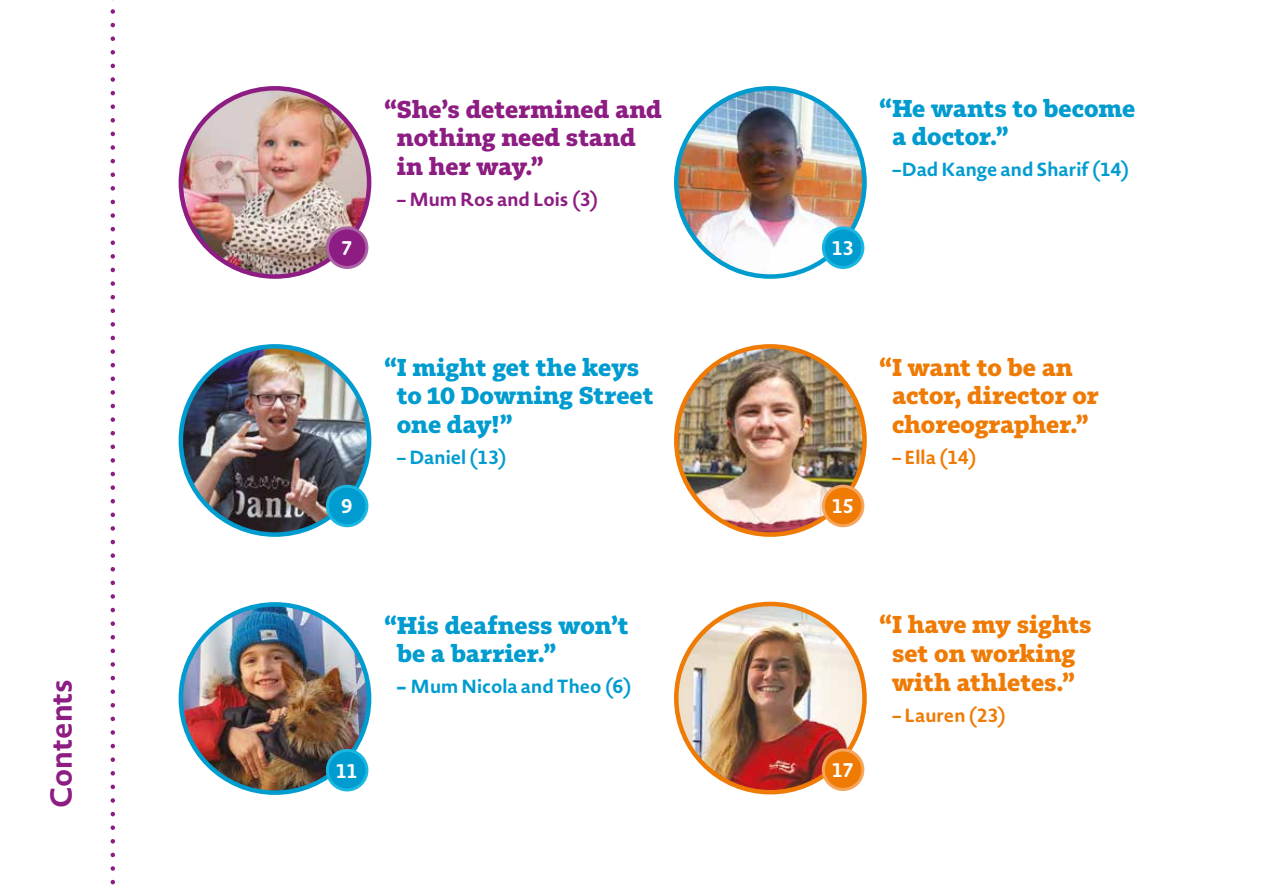
<style>
.page{position:relative;width:1263px;height:893px;background:#fff}
.page>*{position:absolute;margin:0;border:0;box-sizing:border-box;transform-origin:0 0}
.t1{font:700 30px "Novel Sans Pro";color:#8d1d82}
.t2{font:700 24px/28.8px "Tabac Slab";letter-spacing:-.005em;color:#009cd0}
.t3{font:700 24px/28.8px "Tabac Slab";letter-spacing:-.005em;color:#ef7b05}
.t4{font:700 24px/28.8px "Tabac Slab";letter-spacing:-.005em;color:#8d1d82}
.t5{font:700 19.5px "Novel Sans Rd Pro";letter-spacing:-.03em;color:#fff}
.t6{font:700 18.75px "Novel Sans Rd Pro";color:#009cd0}
.t7{font:700 18.75px "Novel Sans Rd Pro";letter-spacing:-.005em;color:#ef7b05}
.t8{font:700 18.75px "Novel Sans Rd Pro";color:#8d1d82}
.s1{font-family:"Tabac Slab"}
</style>
<div class="page">
<img style="left:181px;top:88px;width:188px;height:189px;border-radius:94px">
<div style="left:179px;top:86px;width:192px;height:193px;border:4px solid #8d1d82;border-radius:50%"></div>
<div style="left:327px;top:228px;width:40px;height:39px;background:#8d1d82;border-radius:50%"></div>
<div style="left:326px;top:226px;width:42px;height:43px;border:3px solid #ab63a5;border-radius:50%"></div>
<img style="left:181px;top:346px;width:188px;height:189px;border-radius:94px">
<div style="left:179px;top:344px;width:192px;height:193px;border:4px solid #009cd0;border-radius:50%"></div>
<div style="left:327px;top:486px;width:40px;height:40px;background:#009cd0;border-radius:50%"></div>
<div style="left:326px;top:485px;width:42px;height:42px;border:3px solid #1ab8e0;border-radius:50%"></div>
<img style="left:181px;top:604px;width:188px;height:189px;border-radius:94px">
<div style="left:179px;top:602px;width:192px;height:193px;border:4px solid #009cd0;border-radius:50%"></div>
<div style="left:327px;top:750px;width:40px;height:40px;background:#009cd0;border-radius:50%"></div>
<div style="left:326px;top:749px;width:42px;height:42px;border:3px solid #1ab8e0;border-radius:50%"></div>
<img style="left:676px;top:88px;width:188px;height:189px;border-radius:94px">
<div style="left:674px;top:86px;width:193px;height:193px;border:4px solid #009cd0;border-radius:50%"></div>
<div style="left:823px;top:228px;width:40px;height:39px;background:#009cd0;border-radius:50%"></div>
<div style="left:822px;top:226px;width:42px;height:43px;border:3px solid #1ab8e0;border-radius:50%"></div>
<img style="left:676px;top:346px;width:188px;height:189px;border-radius:94px">
<div style="left:674px;top:344px;width:193px;height:193px;border:4px solid #ef7b05;border-radius:50%"></div>
<div style="left:823px;top:486px;width:40px;height:40px;background:#ef7b05;border-radius:50%"></div>
<div style="left:822px;top:485px;width:42px;height:42px;border:3px solid #f6a55a;border-radius:50%"></div>
<img style="left:676px;top:604px;width:188px;height:188px;border-radius:94px">
<div style="left:674px;top:602px;width:193px;height:192px;border:4px solid #ef7b05;border-radius:50%"></div>
<div style="left:823px;top:750px;width:40px;height:39px;background:#ef7b05;border-radius:50%"></div>
<div style="left:822px;top:748px;width:42px;height:43px;border:3px solid #f6a55a;border-radius:50%"></div>
<svg style="left:111px;top:0;width:4px;height:885px"></svg>
<p class="t1" style="left:39px;top:808px;width:131px;rotate:-90deg">Contents</p>
<p class="t4" style="left:397px;top:95px;width:266px;text-indent:-13px">“She’s determined and nothing need stand in her way.”</p>
<p class="t8" style="left:397px;top:186px;width:203px">– Mum Ros and Lois (3)</p>
<p class="t2" style="left:892px;top:94px;width:245px;text-indent:-13px">“He wants to become a doctor.”</p>
<p class="t6" style="left:892px;top:156px;width:239px">–Dad Kange and Sharif (14)</p>
<p class="t5" style="left:341px;top:234px;width:13px">7</p>
<p class="t5" style="left:832px;top:234px;width:24px">13</p>
<p class="t2" style="left:397px;top:353px;width:259px;text-indent:-13px">“I might get the keys to 10 Downing Street one day!”</p>
<p class="t6" style="left:397px;top:444px;width:112px">– Daniel (13)</p>
<p class="t3" style="left:892px;top:353px;width:208px;text-indent:-13px">“I want to be an actor, director or choreographer.”</p>
<p class="t7" style="left:892px;top:444px;width:86px">– Ella (14)</p>
<p class="t5" style="left:341px;top:492px;width:13px">9</p>
<p class="t5" style="left:832px;top:492px;width:24px">15</p>
<p class="t2" style="left:397px;top:611px;width:234px;text-indent:-13px">“His deafness won’t be a barrier.”</p>
<p class="t6" style="left:397px;top:673px;width:237px"><span class="s1">–</span> Mum Nicola and Theo (6)</p>
<p class="t3" style="left:879px;top:610px;width:214px;text-align:center">“I have my sights set on working with athletes.”</p>
<p class="t7" style="left:892px;top:701px;width:116px">– Lauren (23)</p>
<p class="t5" style="left:336px;top:756px;width:24px">11</p>
<p class="t5" style="left:832px;top:756px;width:23px">17</p>
</div>
